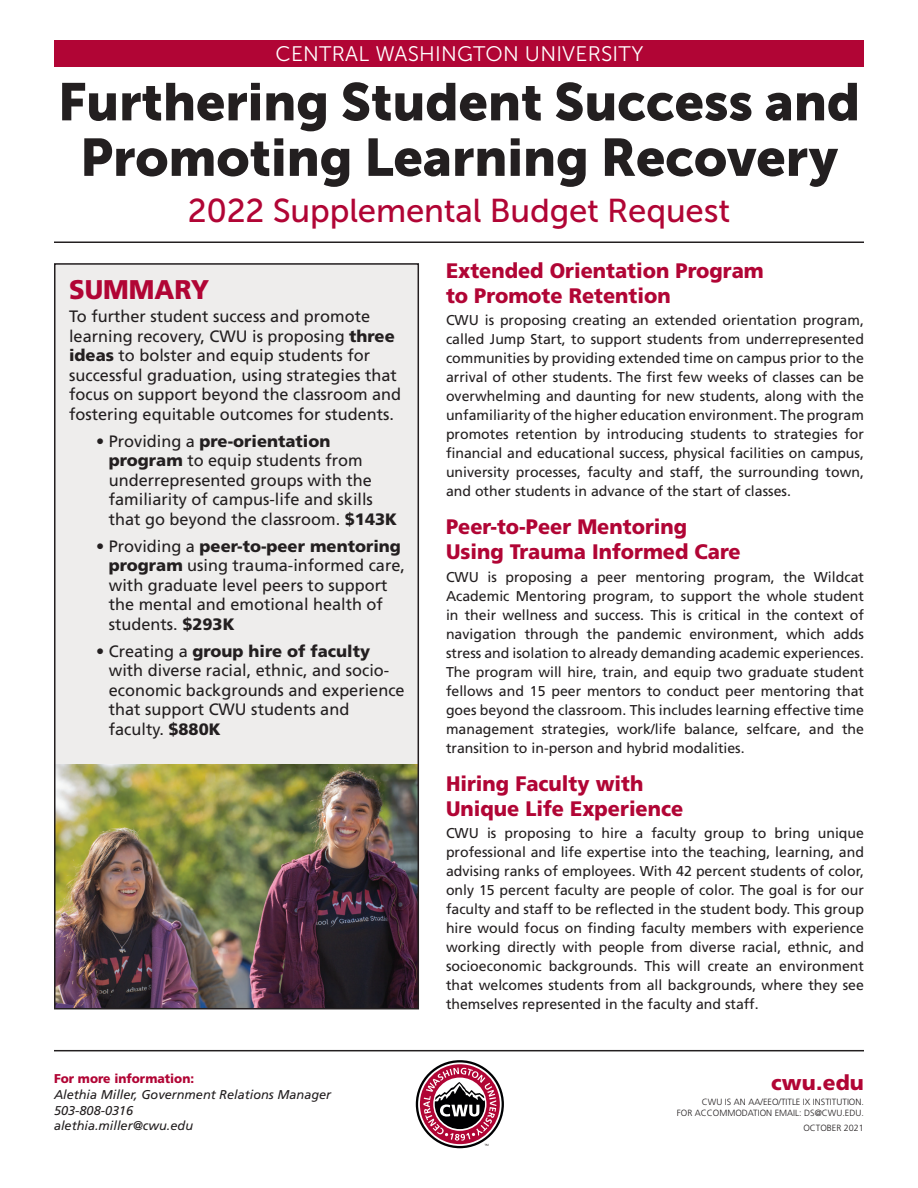
<style>
.page{position:relative;width:918px;height:1188px;background:#fff}
.page>*{position:absolute;margin:0;border:0;box-sizing:border-box;transform-origin:0 0}
.t1{font:52.5px/55.5px "Museo Sans 900";letter-spacing:-.005em;color:#231f20;text-align:center}
.t2{font:33px "Museo Sans 500";letter-spacing:-.005em;color:#b10535}
.t3{font:900 27px "Frutiger";color:#b10535;scale:.95 1}
.t4{font:900 21px/25px "Frutiger";color:#b10535;scale:.95 1}
.t5{font:21px "Museo Sans 300";letter-spacing:.01em;color:#fff}
.t6{font:900 21px "Frutiger";color:#b10535}
.t7{font:16.5px/19.5px "Frutiger";color:#231f20}
.t8{font:14.25px/19px "Frutiger";color:#231f20;text-align:justify}
.t9{font:italic 12.75px/15.8px "Frutiger";color:#231f20}
.t10{font:900 12.75px "Frutiger";color:#b10535;scale:.95 1}
.t11{font:300 9px/11.2px "Frutiger";color:#231f20;text-align:right}
.s1{font-weight:900}
</style>
<div class="page">
<div style="left:55px;top:263px;width:363px;height:745px;background:#eeedec"></div>
<hr style="left:54px;top:1050px;width:810px;height:1px;background:#231f20">
<div style="left:54px;top:40px;width:810px;height:28px;background:#b10535"></div>
<hr style="left:54px;top:242px;width:810px;height:1px;background:#231f20">
<img style="left:57px;top:764px;width:359px;height:242px">
<div style="left:54px;top:263px;width:365px;height:746px;border:2px solid #231f20"></div>
<svg style="left:416px;top:1060px;width:88px;height:88px"></svg>
<svg style="left:418px;top:1062px;width:84px;height:84px"></svg>
<svg style="left:420px;top:1064px;width:80px;height:80px"></svg>
<svg style="left:423px;top:1068px;width:73px;height:78px"></svg>
<h3 class="t5" style="left:276px;top:42px;width:369px">CENTRAL WASHINGTON UNIVERSITY</h3>
<h1 class="t1" style="left:58px;top:74px;width:804px">Furthering Student Success and<br>Promoting Learning Recovery</h1>
<h2 class="t2" style="left:188px;top:193px;width:544px">2022 Supplemental Budget Request</h2>
<h3 class="t3" style="left:69px;top:274px;width:149px">SUMMARY</h3>
<p class="t7" style="left:69px;top:307px;width:334px">To further student success and promote learning recovery, CWU is proposing <span class="s1">three ideas</span> to bolster and equip students for successful graduation, using strategies that focus on support beyond the classroom and fostering equitable outcomes for students.</p>
<p class="t7" style="left:109px;top:431px;width:290px;text-indent:-13px">• Providing a <span class="s1">pre-orientation program</span> to equip students from underrepresented groups with the familiarity of campus-life and skills that go beyond the classroom. <span class="s1">$143K</span></p>
<p class="t7" style="left:109px;top:536px;width:298px;text-indent:-13px">• Providing a <span class="s1">peer-to-peer mentoring program</span> using trauma-informed care, with graduate level peers to support the mental and emotional health of students. <span class="s1">$293K</span></p>
<p class="t7" style="left:109px;top:641px;width:297px;text-indent:-13px">• Creating a <span class="s1">group hire of faculty </span>with diverse racial, ethnic, and socio&shy;economic backgrounds and experience that support CWU students and faculty. <span class="s1">$880K</span></p>
<p class="t10" style="left:54px;top:1071px;width:149px">For more information:</p>
<p class="t9" style="left:54px;top:1087px;width:279px">Alethia Miller, Government Relations Manager<br>503-808-0316<br>alethia.miller@cwu.edu</p>
<h3 class="t4" style="left:446px;top:258px;width:336px">Extended Orientation Program to Promote Retention</h3>
<p class="t8" style="left:446px;top:311px;width:420px">CWU is proposing creating an extended orientation program, called Jump Start, to support students from underrepresented communities by providing extended time on campus prior to the arrival of other students. The first few weeks of classes can be overwhelming and daunting for new students, along with the unfamiliarity of the higher education environment. The program promotes retention by introducing students to strategies for financial and educational success, physical facilities on campus, university processes, faculty and staff, the surrounding town, and other students in advance of the start of classes.</p>
<h3 class="t4" style="left:446px;top:514px;width:312px">Peer-to-Peer Mentoring<br>Using Trauma Informed Care</h3>
<p class="t8" style="left:446px;top:567px;width:420px">CWU is proposing a peer mentoring program, the Wildcat Academic Mentoring program, to support the whole student in their wellness and success. This is critical in the context of navigation through the pandemic environment, which adds stress and isolation to already demanding academic experiences.<br>The program will hire, train, and equip two graduate student fellows and 15 peer mentors to conduct peer mentoring that goes beyond the classroom. This includes learning effective time management strategies, work/life balance, selfcare, and the transition to in-person and hybrid modalities.</p>
<h3 class="t4" style="left:446px;top:771px;width:251px">Hiring Faculty with<br>Unique Life Experience</h3>
<p class="t8" style="left:446px;top:824px;width:420px">CWU is proposing to hire a faculty group to bring unique professional and life expertise into the teaching, learning, and advising ranks of employees. With 42 percent students of color, only 15 percent faculty are people of color. The goal is for our faculty and staff to be reflected in the student body. This group hire would focus on finding faculty members with experience working directly with people from diverse racial, ethnic, and socioeconomic backgrounds. This will create an environment that welcomes students from all backgrounds, where they see themselves represented in the faculty and staff.</p>
<h3 class="t6" style="left:771px;top:1070px;width:94px">cwu.edu</h3>
<p class="t11" style="left:677px;top:1096px;width:189px">CWU IS AN AA/EEO/TITLE IX INSTITUTION.<br>FOR ACCOMMODATION EMAIL: DS@CWU.EDU.</p>
<p class="t11" style="left:803px;top:1122px;width:62px">OCTOBER 2021</p>
</div>
